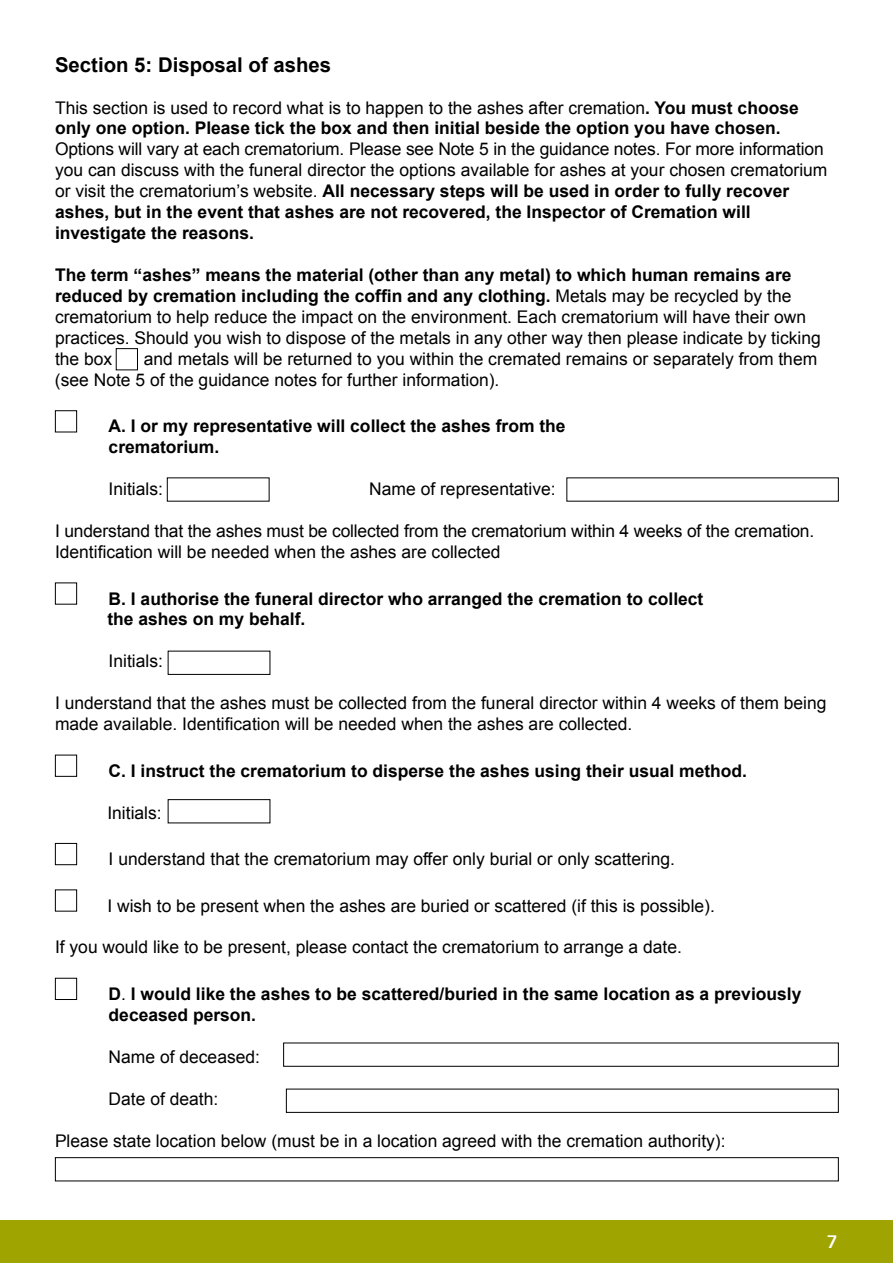
<style>
.page{position:relative;width:893px;height:1263px;background:#fff}
.page>*{position:absolute;margin:0;border:0;box-sizing:border-box;transform-origin:0 0}
.t1{font:700 20.4px "Arial";color:#000}
.t2{font:600 18px "Avenir Next";color:#fff}
.t3{font:17.4px/21px "Arial";color:#000}
.t4{font:700 17.4px/21px "Arial";color:#000}
.s1{font-weight:400}
.s2{font-weight:700}
</style>
<div class="page">
<div style="left:0;top:1220px;width:893px;height:43px;background:#9fa400"></div>
<div style="left:55px;top:410px;width:22px;height:22px;border:1px solid #000"></div>
<div style="left:55px;top:582px;width:22px;height:22px;border:1px solid #000"></div>
<div style="left:55px;top:755px;width:22px;height:22px;border:1px solid #000"></div>
<div style="left:55px;top:843px;width:22px;height:22px;border:1px solid #000"></div>
<div style="left:55px;top:889px;width:22px;height:22px;border:1px solid #000"></div>
<div style="left:55px;top:978px;width:22px;height:22px;border:1px solid #000"></div>
<div style="left:168px;top:651px;width:102px;height:24px;border:1px solid #000"></div>
<div style="left:168px;top:799px;width:102px;height:24px;border:1px solid #000"></div>
<div style="left:283px;top:1042px;width:556px;height:25px;border:1px solid #000"></div>
<div style="left:286px;top:1089px;width:553px;height:24px;border:1px solid #000"></div>
<div style="left:55px;top:1157px;width:784px;height:24px;border:1px solid #000"></div>
<div style="left:116px;top:348px;width:22px;height:22px;border:1px solid #000"></div>
<p class="t1" style="left:55px;top:51px;width:278px">Section 5: Disposal of ashes</p>
<p class="t4" style="left:55px;top:97px;width:745px"><span class="s1">This section is used to record what is to happen to the ashes after cremation</span>. You must choose only one option. Please tick the box and then initial beside the option you have chosen.</p>
<p class="t3" style="left:55px;top:139px;width:774px">Options will vary at each crematorium. Please see Note 5 in the guidance notes. For more information you can discuss with the funeral director the options available for ashes at your chosen crematorium or visit the crematorium’s website. <span class="s2">All necessary steps will be used in order to fully recover ashes, but in the event that ashes are not recovered, the Inspector of Cremation will investigate the reasons.</span></p>
<p class="t3" style="left:55px;top:265px;width:767px"><span class="s2">The term “ashes” means the material (other than any metal) to which human remains are reduced by cremation including the coffin and any clothing.</span> Metals may be recycled by the crematorium to help reduce the impact on the environment. Each crematorium will have their own practices. Should you wish to dispose of the metals in any other way then please indicate by ticking the box</p>
<p class="t3" style="left:55px;top:348px;width:764px;text-indent:89px">and metals will be returned to you within the cremated remains or separately from them (see Note 5 of the guidance notes for further information).</p>
<p class="t4" style="left:109px;top:416px;width:459px">A. I or my representative will collect the ashes from the crematorium.</p>
<p class="t3" style="left:109px;top:479px;width:56px">Initials:</p>
<p class="t3" style="left:369px;top:479px;width:188px">Name of representative:</p>
<p class="t3" style="left:55px;top:521px;width:761px">I understand that the ashes must be collected from the crematorium within 4 weeks of the cremation.<br>Identification will be needed when the ashes are collected</p>
<p class="t4" style="left:107px;top:588px;width:597px">B. I authorise the funeral director who arranged the cremation to collect the ashes on my behalf.</p>
<p class="t3" style="left:109px;top:651px;width:56px">Initials:</p>
<p class="t3" style="left:55px;top:693px;width:773px">I understand that the ashes must be collected from the funeral director within 4 weeks of them being made available. Identification will be needed when the ashes are collected.</p>
<p class="t4" style="left:109px;top:761px;width:640px">C. I instruct the crematorium to disperse the ashes using their usual method.</p>
<p class="t3" style="left:107px;top:802px;width:56px">Initials:</p>
<p class="t3" style="left:109px;top:849px;width:568px">I understand that the crematorium may offer only burial or only scattering.</p>
<p class="t3" style="left:107px;top:895px;width:609px">I wish to be present when the ashes are buried or scattered (if this is possible).</p>
<p class="t3" style="left:55px;top:937px;width:628px">If you would like to be present, please contact the crematorium to arrange a date.</p>
<p class="t4" style="left:109px;top:984px;width:694px">D<span class="s1">.</span> I would like the ashes to be scattered/buried in the same location as a previously deceased person.</p>
<p class="t3" style="left:109px;top:1046px;width:153px">Name of deceased:</p>
<p class="t3" style="left:109px;top:1088px;width:111px">Date of death:</p>
<p class="t3" style="left:55px;top:1130px;width:672px">Please state location below (must be in a location agreed with the cremation authority):</p>
<p class="t2" style="left:827px;top:1231px;width:12px">7</p>
</div>
